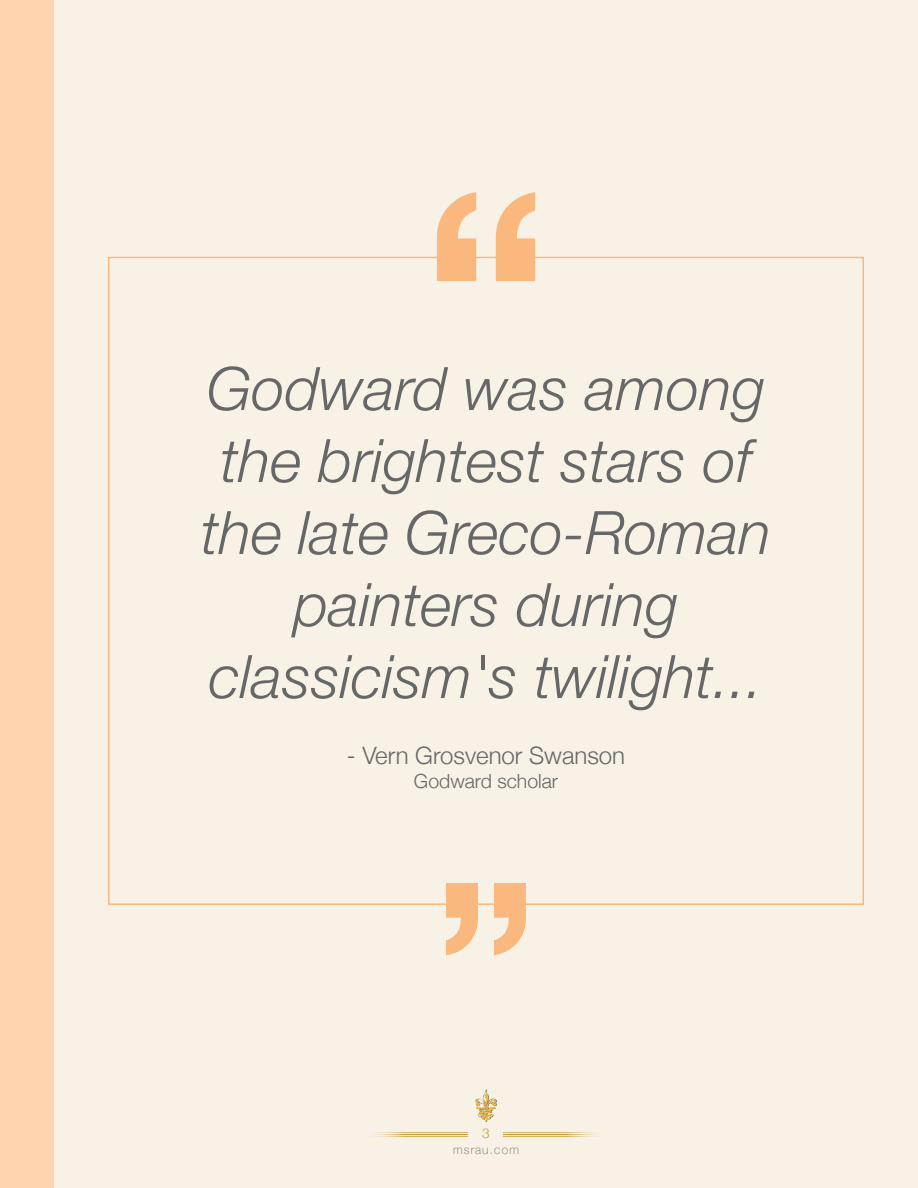
<style>
.page{position:relative;width:918px;height:1188px;background:#f8f1e5}
.page>*{position:absolute;margin:0;border:0;box-sizing:border-box;transform-origin:0 0}
.t1{font:italic 300 60px/72px "Helvetica Neue";color:#666767;text-align:center}
.t2{font:300 24px "Helvetica Neue";color:#666767}
.t3{font:300 19.5px "Helvetica Neue";color:#666767}
.t4{font:300 13.5px "Helvetica Neue";color:#cb9c35}
.t5{font:100 12px "Helvetica Neue";letter-spacing:.1em;color:#666767}
</style>
<div class="page">
<hr style="left:364px;top:1132px;width:244px;height:1px;background:#cb9c35">
<hr style="left:364px;top:1134px;width:244px;height:1px;background:#cb9c35">
<hr style="left:364px;top:1136px;width:244px;height:1px;background:#cb9c35">
<img style="left:475px;top:1089px;width:22px;height:32px">
<div style="left:469px;top:1124px;width:34px;height:15px;background:#f8f1e5"></div>
<div style="left:0;top:0;width:54px;height:1188px;background:#fed3ad"></div>
<svg style="left:437px;top:192px;width:98px;height:89px"></svg>
<svg style="left:446px;top:883px;width:80px;height:72px"></svg>
<p class="t1" style="left:201px;top:349px;width:571px">Godward was among the brightest stars of the late Greco-Roman painters during classicism's twilight...</p>
<p class="t2" style="left:347px;top:736px;width:280px">- Vern Grosvenor Swanson</p>
<p class="t3" style="left:414px;top:765px;width:146px">Godward scholar</p>
<p class="t4" style="left:482px;top:1122px;width:9px">3</p>
<p class="t5" style="left:453px;top:1141px;width:67px">msrau.com</p>
</div>
